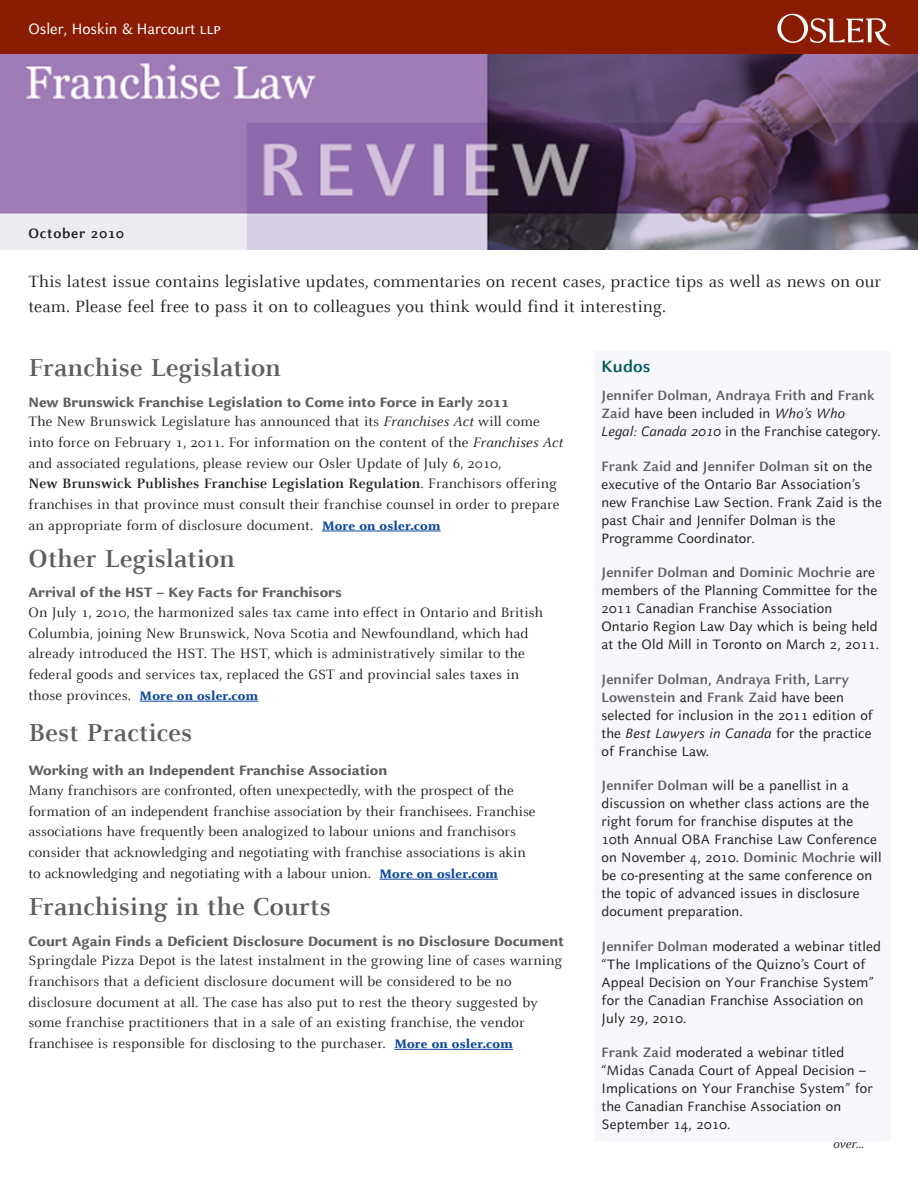
<style>
.page{position:relative;width:918px;height:1188px;background:#fff}
.page>*{position:absolute;margin:0;border:0;box-sizing:border-box;transform-origin:0 0}
.t1{font:700 27px "Celeste";letter-spacing:.01em;color:#5f5f62}
.t2{font:18px/24.8px "Celeste";letter-spacing:.01em;color:#231f20}
.t3{font:700 18px "Celeste Sans";letter-spacing:.005em;color:#005957}
.t4{font:16.5px "Celeste Sans";color:#fff}
.t5{font:15px/20.7px "Celeste";letter-spacing:.01em;color:#231f20}
.t6{font:15px/18px "Celeste Sans";letter-spacing:.01em;color:#231f20}
.t7{font:800 15px "Celeste Sans";color:#5f5f62}
.t8{font:700 15px "Celeste Sans";letter-spacing:.05em;color:#231f20}
.t9{font:italic 13.5px "Celeste";color:#231f20}
.s1{font-family:"Celeste Sans SC"}
.s2{font-style:italic}
.s3{font-weight:700}
.s4{font-weight:800;font-size:13.5px;color:#0f499d}
.s5{font-weight:700;color:#5f5f62}
</style>
<div class="page">
<img style="left:0;top:54px;width:918px;height:196px">
<hr style="left:322px;top:531px;width:119px;height:1px;background:#0f499d">
<hr style="left:140px;top:701px;width:118px;height:1px;background:#0f499d">
<hr style="left:379px;top:879px;width:119px;height:1px;background:#0f499d">
<hr style="left:394px;top:1049px;width:119px;height:1px;background:#0f499d">
<div style="left:594px;top:351px;width:297px;height:790px;background:#f5f7fa"></div>
<div style="left:0;top:0;width:918px;height:54px;background:#891c02"></div>
<svg style="left:777px;top:14px;width:113px;height:32px"></svg>
<p class="t4" style="left:28px;top:19px;width:194px">Osler, Hoskin &amp; Harcourt <span class="s1">llp</span></p>
<p class="t8" style="left:28px;top:225px;width:97px">October 2010</p>
<p class="t2" style="left:28px;top:269px;width:854px">This latest issue contains legislative updates, commentaries on recent cases, practice tips as well as news on our team. Please feel free to pass it on to colleagues you think would find it interesting.</p>
<h1 class="t1" style="left:28px;top:352px;width:254px">Franchise Legislation</h1>
<p class="t7" style="left:28px;top:394px;width:482px">New Brunswick Franchise Legislation to Come into Force in Early 2011</p>
<p class="t5" style="left:28px;top:411px;width:536px">The New Brunswick Legislature has announced that its <span class="s2">Franchises Act</span> will come into force on February 1, 2011. For information on the content of the <span class="s2">Franchises Act </span>and associated regulations, please review our Osler Update of July 6, 2010,<br><span class="s3">New Brunswick Publishes Franchise Legislation Regulation</span>. Franchisors offering franchises in that province must consult their franchise counsel in order to prepare an appropriate form of disclosure document. <span class="s4">More on osler.com</span></p>
<h1 class="t1" style="left:28px;top:543px;width:208px">Other Legislation</h1>
<p class="t7" style="left:28px;top:584px;width:315px">Arrival of the HST – Key Facts for Franchisors</p>
<p class="t5" style="left:28px;top:602px;width:516px">On July 1, 2010, the harmonized sales tax came into effect in Ontario and British Columbia, joining New Brunswick, Nova Scotia and Newfoundland, which had already introduced the HST. The HST, which is administratively similar to the federal goods and services tax, replaced the GST and provincial sales taxes in those provinces. <span class="s4">More on osler.com</span></p>
<h1 class="t1" style="left:28px;top:717px;width:165px">Best Practices</h1>
<p class="t7" style="left:28px;top:762px;width:360px">Working with an Independent Franchise Association</p>
<p class="t5" style="left:28px;top:780px;width:509px">Many franchisors are confronted, often unexpectedly, with the prospect of the formation of an independent franchise association by their franchisees. Franchise associations have frequently been analogized to labour unions and franchisors consider that acknowledging and negotiating with franchise associations is akin to acknowledging and negotiating with a labour union. <span class="s4">More on osler.com</span></p>
<h1 class="t1" style="left:28px;top:892px;width:304px">Franchising in the Courts</h1>
<p class="t7" style="left:28px;top:933px;width:537px">Court Again Finds a Deficient Disclosure Document is no Disclosure Document</p>
<p class="t5" style="left:28px;top:950px;width:535px">Springdale Pizza Depot is the latest instalment in the growing line of cases warning franchisors that a deficient disclosure document will be considered to be no disclosure document at all. The case has also put to rest the theory suggested by some franchise practitioners that in a sale of an existing franchise, the vendor franchisee is responsible for disclosing to the purchaser. <span class="s4">More on osler.com</span></p>
<p class="t3" style="left:602px;top:357px;width:50px">Kudos</p>
<p class="t6" style="left:602px;top:387px;width:281px"><span class="s5">Jennifer Dolman</span>, <span class="s5">Andraya Frith</span> and <span class="s5">Frank<br>Zaid</span> have been included in <span class="s2">Who’s Who<br>Legal: Canada 2010</span> in the Franchise category.</p>
<p class="t6" style="left:602px;top:457px;width:282px"><span class="s5">Frank Zaid</span> and <span class="s5">Jennifer Dolman</span> sit on the executive of the Ontario Bar Association’s new Franchise Law Section. Frank Zaid is the past Chair and Jennifer Dolman is the Programme Coordinator.</p>
<p class="t6" style="left:601px;top:564px;width:279px"><span class="s5">Jennifer Dolman</span> and <span class="s5">Dominic Mochrie</span> are members of the Planning Committee for the 2011 Canadian Franchise Association Ontario Region Law Day which is being held at the Old Mill in Toronto on March 2, 2011.</p>
<p class="t6" style="left:601px;top:670px;width:273px"><span class="s5">Jennifer Dolman</span>, <span class="s5">Andraya Frith</span>, <span class="s5">Larry Lowenstein</span> and <span class="s5">Frank Zaid</span> have been selected for inclusion in the 2011 edition of the <span class="s2">Best Lawyers in Canada</span> for the practice of Franchise Law.</p>
<p class="t6" style="left:601px;top:777px;width:282px"><span class="s5">Jennifer Dolman</span> will be a panellist in a discussion on whether class actions are the right forum for franchise disputes at the 10th Annual OBA Franchise Law Conference on November 4, 2010. <span class="s5">Dominic Mochrie</span> will be co-presenting at the same conference on the topic of advanced issues in disclosure document preparation.</p>
<p class="t6" style="left:601px;top:937px;width:281px"><span class="s5">Jennifer Dolman</span> moderated a webinar titled “The Implications of the Quizno’s Court of Appeal Decision on Your Franchise System” for the Canadian Franchise Association on July 29, 2010.</p>
<p class="t6" style="left:601px;top:1044px;width:273px"><span class="s5">Frank Zaid</span> moderated a webinar titled “Midas Canada Court of Appeal Decision – Implications on Your Franchise System” for the Canadian Franchise Association on September 14, 2010.</p>
<p class="t9" style="left:833px;top:1136px;width:32px">over...</p>
</div>
